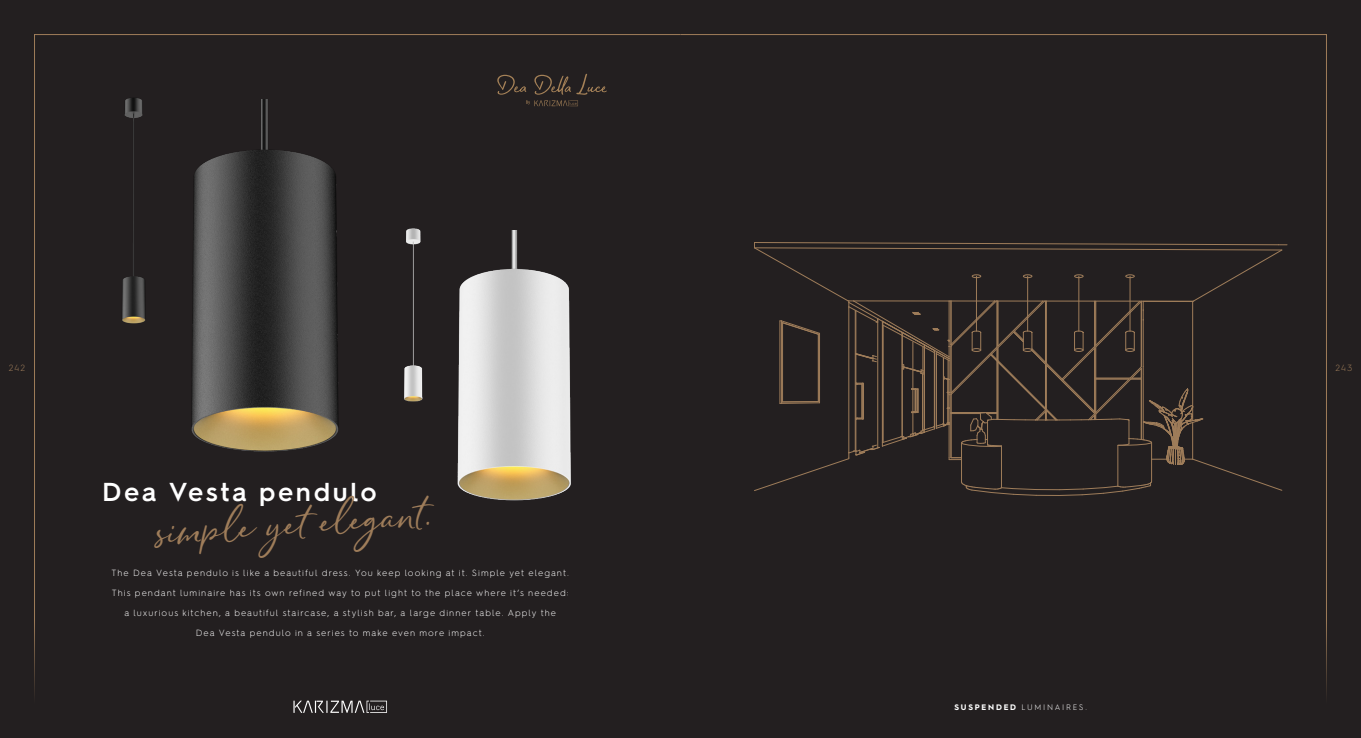
<style>
.page{position:relative;width:1361px;height:738px;background:#fff}
.page>*{position:absolute;margin:0;border:0;box-sizing:border-box;transform-origin:0 0}
.t1{font:38px "Pringleand Tweed";color:#9f7d5a}
.t2{font:600 26px "Hurme Geometric Sans 2";letter-spacing:.1em;color:#fff}
.t3{font:300 9px "Hurme Geometric Sans 2";letter-spacing:.115em;color:#fff}
.t4{font:300 9px "Hurme Geometric Sans 2";letter-spacing:.1em;color:#9f7d5a}
.t5{font:300 8px "Hurme Geometric Sans 2";letter-spacing:.215em;color:#fff}
.s1{font-weight:700}
</style>
<div class="page">
<div style="left:0;top:0;width:1361px;height:737px;background:#231f20"></div>
<svg style="left:679px;top:34px;width:648px;height:663px"></svg>
<svg style="left:293px;top:700px;width:94px;height:12px"></svg>
<img style="left:404px;top:228px;width:19px;height:174px">
<img style="left:122px;top:98px;width:23px;height:226px">
<img style="left:457px;top:230px;width:114px;height:271px">
<img style="left:191px;top:100px;width:148px;height:352px">
<svg style="left:497px;top:74px;width:110px;height:32px"></svg>
<p class="t4" style="left:9px;top:361px;width:18px">242</p>
<p class="t4" style="left:1335px;top:361px;width:19px">243</p>
<h2 class="t2" style="left:102px;top:473px;width:276px">Dea Vesta pendulo</h2>
<h1 class="t1" style="left:152px;top:509px;width:280px;rotate:-4deg">simple yet elegant.</h1>
<p class="t3" style="left:112px;top:566px;width:459px">The Dea Vesta pendulo is like a beautiful dress. You keep looking at it. Simple yet elegant.</p>
<p class="t3" style="left:112px;top:586px;width:458px">This pendant luminaire has its own refined way to put light to the place where it’s needed:</p>
<p class="t3" style="left:124px;top:606px;width:433px">a luxurious kitchen, a beautiful staircase, a stylish bar, a large dinner table. Apply the</p>
<p class="t3" style="left:196px;top:626px;width:290px">Dea Vesta pendulo in a series to make even more impact.</p>
<p class="t5" style="left:954px;top:701px;width:134px"><span class="s1">SUSPENDED</span> LUMINAIRES.</p>
</div>
